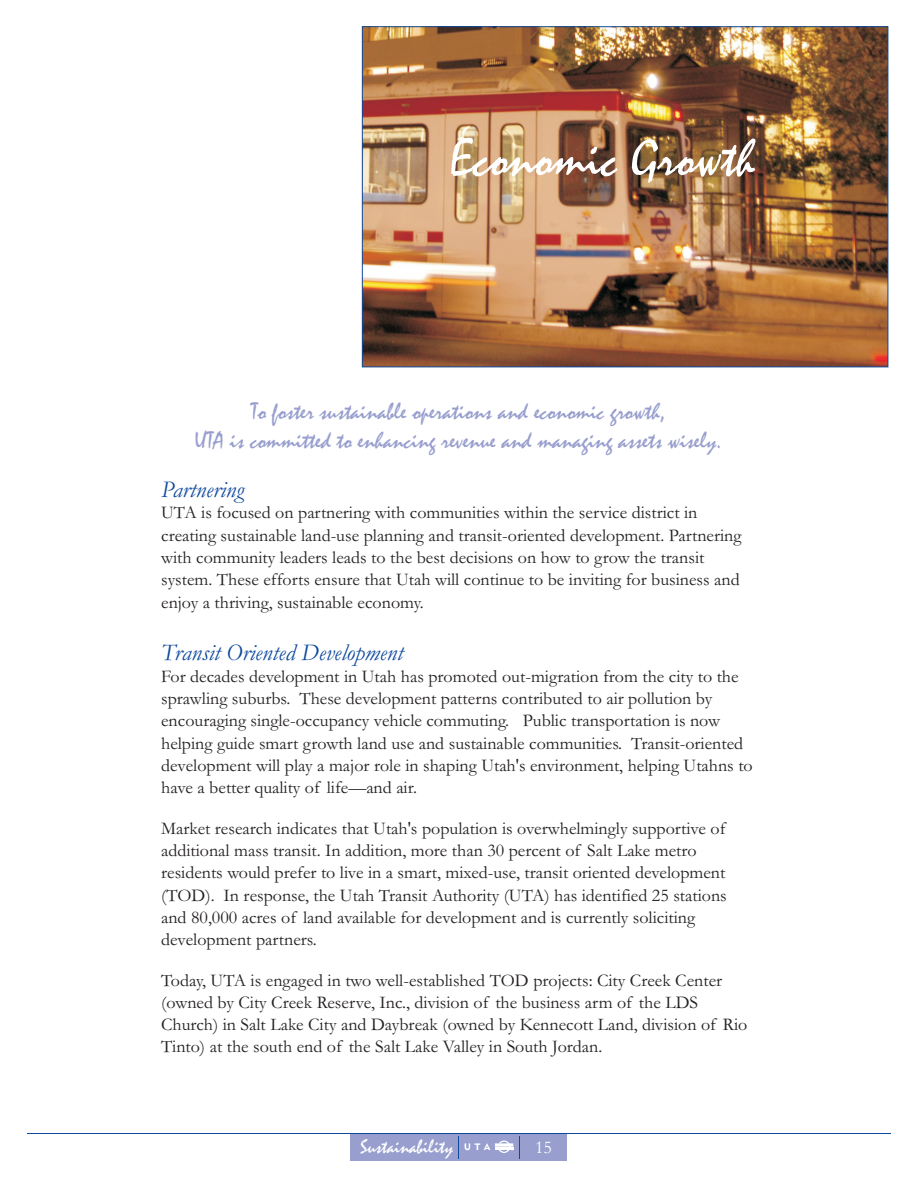
<style>
.page{position:relative;width:918px;height:1188px;background:#fff}
.page>*{position:absolute;margin:0;border:0;box-sizing:border-box;transform-origin:0 0}
.t1{font:54px "Mistral";color:#fff}
.t2{font:24px/29.2px "Mistral";color:#989fce;text-align:center}
.t3{font:italic 24px "Garamond";color:#0f499d}
.t4{font:19.95px "Mistral";color:#fff}
.t5{font:18px/22.4px "Garamond";color:#231f20}
.t6{font:18px "Garamond";color:#fff}
</style>
<div class="page">
<img style="left:364px;top:28px;width:522px;height:337px">
<div style="left:351px;top:1133px;width:216px;height:28px;background:#989fce"></div>
<hr style="left:27px;top:1133px;width:864px;height:1px;background:#0f499d">
<svg style="left:464px;top:1140px;width:49px;height:13px"></svg>
<svg style="left:519px;top:1136px;width:1px;height:23px"></svg>
<h1 class="t1" style="left:450px;top:140px;width:307px">Economic Growth</h1>
<h2 class="t2" style="left:195px;top:399px;width:529px">To foster sustainable operations and economic growth,<br>UTA is committed to enhancing revenue and managing assets wisely.</h2>
<h2 class="t3" style="left:161px;top:481px;width:84px">Partnering</h2>
<p class="t5" style="left:161px;top:504px;width:582px">UTA is focused on partnering with communities within the service district in creating sustainable land-use planning and transit-oriented development. Partnering with community leaders leads to the best decisions on how to grow the transit system. These efforts ensure that Utah will continue to be inviting for business and enjoy a thriving, sustainable economy.</p>
<h2 class="t3" style="left:161px;top:644px;width:243px">Transit Oriented Development</h2>
<p class="t5" style="left:161px;top:667px;width:593px">For decades development in Utah has promoted out-migration from the city to the sprawling suburbs. These development patterns contributed to air pollution by encouraging single-occupancy vehicle commuting. Public transportation is now helping guide smart growth land use and sustainable communities. Transit-oriented development will play a major role in shaping Utah's environment, helping Utahns to have a better quality of life—and air.</p>
<p class="t5" style="left:161px;top:819px;width:567px">Market research indicates that Utah's population is overwhelmingly supportive of additional mass transit. In addition, more than 30 percent of Salt Lake metro residents would prefer to live in a smart, mixed-use, transit oriented development (TOD). In response, the Utah Transit Authority (UTA) has identified 25 stations and 80,000 acres of land available for development and is currently soliciting development partners.</p>
<p class="t5" style="left:161px;top:971px;width:588px">Today, UTA is engaged in two well-established TOD projects: City Creek Center (owned by City Creek Reserve, Inc., division of the business arm of the LDS Church) in Salt Lake City and Daybreak (owned by Kennecott Land, division of Rio Tinto) at the south end of the Salt Lake Valley in South Jordan.</p>
<p class="t4" style="left:361px;top:1140px;width:94px">Sustainability</p>
<p class="t6" style="left:535px;top:1141px;width:18px">15</p>
</div>
